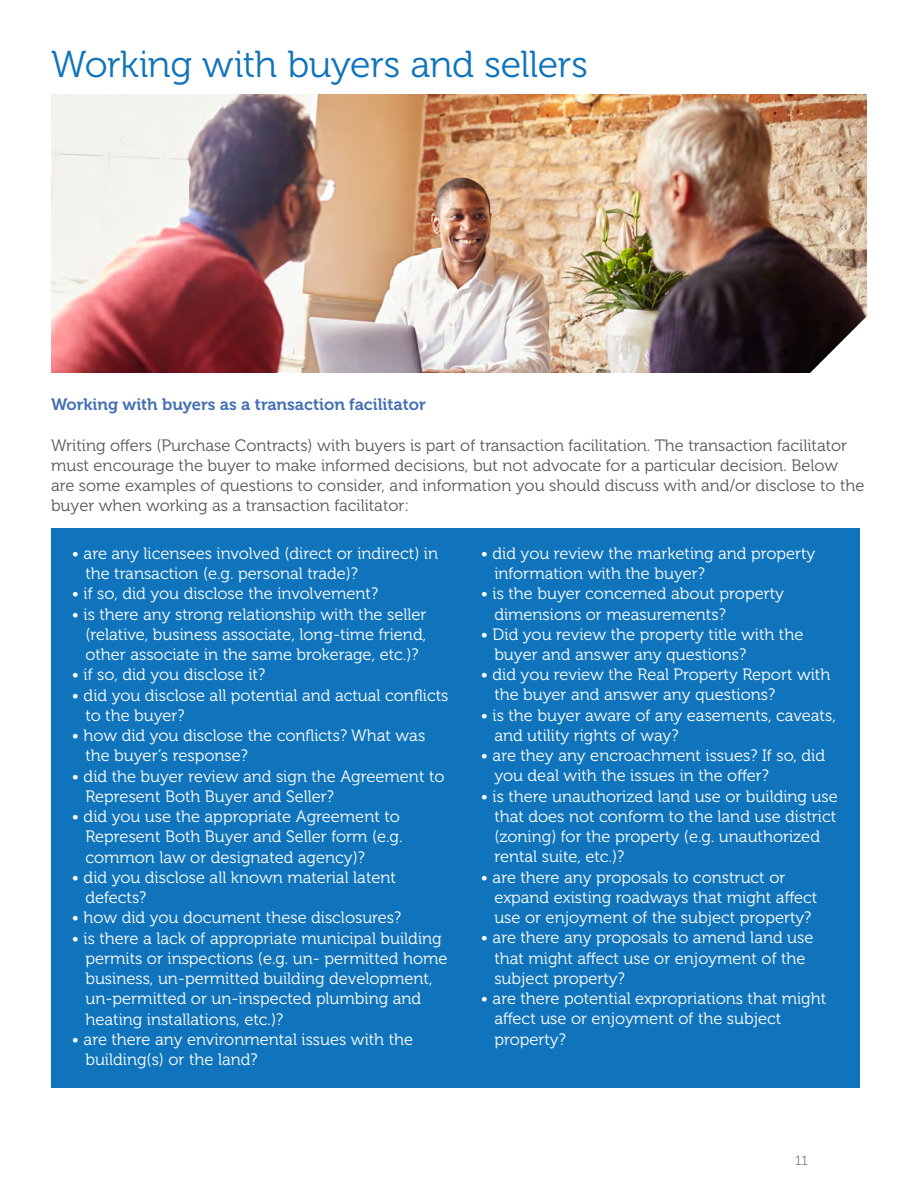
<style>
.page{position:relative;width:918px;height:1188px;background:#fff}
.page>*{position:absolute;margin:0;border:0;box-sizing:border-box;transform-origin:0 0}
.Paragraph_Style_3{font:37.5px "Museo 300";letter-spacing:-.015em;color:#1074bc}
.t1{font:16.5px "Museo 300";color:#fff}
.t2{font:16.5px/20.2px "Museo 300";color:#57585a}
.t3{font:16.5px "Museo 700";color:#4570b4}
.t4{font:13.5px "Museo 300";color:#808285}
</style>
<div class="page">
<div style="left:51px;top:528px;width:809px;height:560px;background:#1074bc"></div>
<img style="left:51px;top:95px;width:816px;height:277px">
<svg style="left:801px;top:308px;width:66px;height:65px"></svg>
<p class="Paragraph_Style_3" style="left:51px;top:44px;width:538px">Working with buyers and sellers</p>
<p class="t3" style="left:51px;top:395px;width:376px">Working with buyers as a transaction facilitator</p>
<p class="t2" style="left:51px;top:435px;width:815px">Writing offers (Purchase Contracts) with buyers is part of transaction facilitation. The transaction facilitator must encourage the buyer to make informed decisions, but not advocate for a particular decision. Below are some examples of questions to consider, and information you should discuss with and/or disclose to the buyer when working as a transaction facilitator:</p>
<p class="t1" style="left:72px;top:544px;width:368px">• are any licensees involved (direct or indirect) in</p>
<p class="t1" style="left:85px;top:565px;width:274px">the transaction (e.g. personal trade)?</p>
<p class="t1" style="left:72px;top:585px;width:308px">• if so, did you disclose the involvement?</p>
<p class="t1" style="left:72px;top:605px;width:356px">• is there any strong relationship with the seller</p>
<p class="t1" style="left:85px;top:625px;width:342px">(relative, business associate, long-time friend,</p>
<p class="t1" style="left:85px;top:646px;width:335px">other associate in the same brokerage, etc.)?</p>
<p class="t1" style="left:72px;top:666px;width:195px">• if so, did you disclose it?</p>
<p class="t1" style="left:72px;top:686px;width:378px">• did you disclose all potential and actual conflicts</p>
<p class="t1" style="left:85px;top:706px;width:101px">to the buyer?</p>
<p class="t1" style="left:72px;top:727px;width:355px">• how did you disclose the conflicts? What was</p>
<p class="t1" style="left:85px;top:747px;width:164px">the buyer’s response?</p>
<p class="t1" style="left:72px;top:767px;width:374px">• did the buyer review and sign the Agreement to</p>
<p class="t1" style="left:85px;top:787px;width:250px">Represent Both Buyer and Seller?</p>
<p class="t1" style="left:72px;top:808px;width:329px">• did you use the appropriate Agreement to</p>
<p class="t1" style="left:85px;top:828px;width:319px">Represent Both Buyer and Seller form (e.g.</p>
<p class="t1" style="left:85px;top:848px;width:281px">common law or designated agency)?</p>
<p class="t1" style="left:72px;top:868px;width:326px">• did you disclose all known material latent</p>
<p class="t1" style="left:85px;top:888px;width:63px">defects?</p>
<p class="t1" style="left:72px;top:909px;width:331px">• how did you document these disclosures?</p>
<p class="t1" style="left:72px;top:929px;width:371px">• is there a lack of appropriate municipal building</p>
<p class="t1" style="left:85px;top:949px;width:364px">permits or inspections (e.g. un- permitted home</p>
<p class="t1" style="left:85px;top:969px;width:349px">business, un-permitted building development,</p>
<p class="t1" style="left:85px;top:990px;width:337px">un-permitted or un-inspected plumbing and</p>
<p class="t1" style="left:85px;top:1010px;width:199px">heating installations, etc.)?</p>
<p class="t1" style="left:72px;top:1030px;width:343px">• are there any environmental issues with the</p>
<p class="t1" style="left:85px;top:1050px;width:174px">building(s) or the land?</p>
<p class="t1" style="left:481px;top:544px;width:336px">• did you review the marketing and property</p>
<p class="t1" style="left:494px;top:564px;width:212px">information with the buyer?</p>
<p class="t1" style="left:481px;top:585px;width:305px">• is the buyer concerned about property</p>
<p class="t1" style="left:494px;top:605px;width:233px">dimensions or measurements?</p>
<p class="t1" style="left:481px;top:625px;width:324px">• Did you review the property title with the</p>
<p class="t1" style="left:494px;top:645px;width:253px">buyer and answer any questions?</p>
<p class="t1" style="left:481px;top:666px;width:351px">• did you review the Real Property Report with</p>
<p class="t1" style="left:494px;top:686px;width:282px">the buyer and answer any questions?</p>
<p class="t1" style="left:481px;top:706px;width:357px">• is the buyer aware of any easements, caveats,</p>
<p class="t1" style="left:494px;top:726px;width:186px">and utility rights of way?</p>
<p class="t1" style="left:481px;top:747px;width:346px">• are they any encroachment issues? If so, did</p>
<p class="t1" style="left:494px;top:767px;width:276px">you deal with the issues in the offer?</p>
<p class="t1" style="left:481px;top:787px;width:358px">• is there unauthorized land use or building use</p>
<p class="t1" style="left:494px;top:807px;width:343px">that does not conform to the land use district</p>
<p class="t1" style="left:494px;top:828px;width:327px">(zoning) for the property (e.g. unauthorized</p>
<p class="t1" style="left:494px;top:848px;width:132px">rental suite, etc.)?</p>
<p class="t1" style="left:481px;top:868px;width:306px">• are there any proposals to construct or</p>
<p class="t1" style="left:494px;top:888px;width:325px">expand existing roadways that might affect</p>
<p class="t1" style="left:494px;top:909px;width:319px">use or enjoyment of the subject property?</p>
<p class="t1" style="left:481px;top:929px;width:334px">• are there any proposals to amend land use</p>
<p class="t1" style="left:494px;top:949px;width:313px">that might affect use or enjoyment of the</p>
<p class="t1" style="left:494px;top:969px;width:132px">subject property?</p>
<p class="t1" style="left:481px;top:990px;width:347px">• are there potential expropriations that might</p>
<p class="t1" style="left:494px;top:1010px;width:289px">affect use or enjoyment of the subject</p>
<p class="t1" style="left:494px;top:1030px;width:73px">property?</p>
<p class="t4" style="left:795px;top:1153px;width:14px">11</p>
</div>
